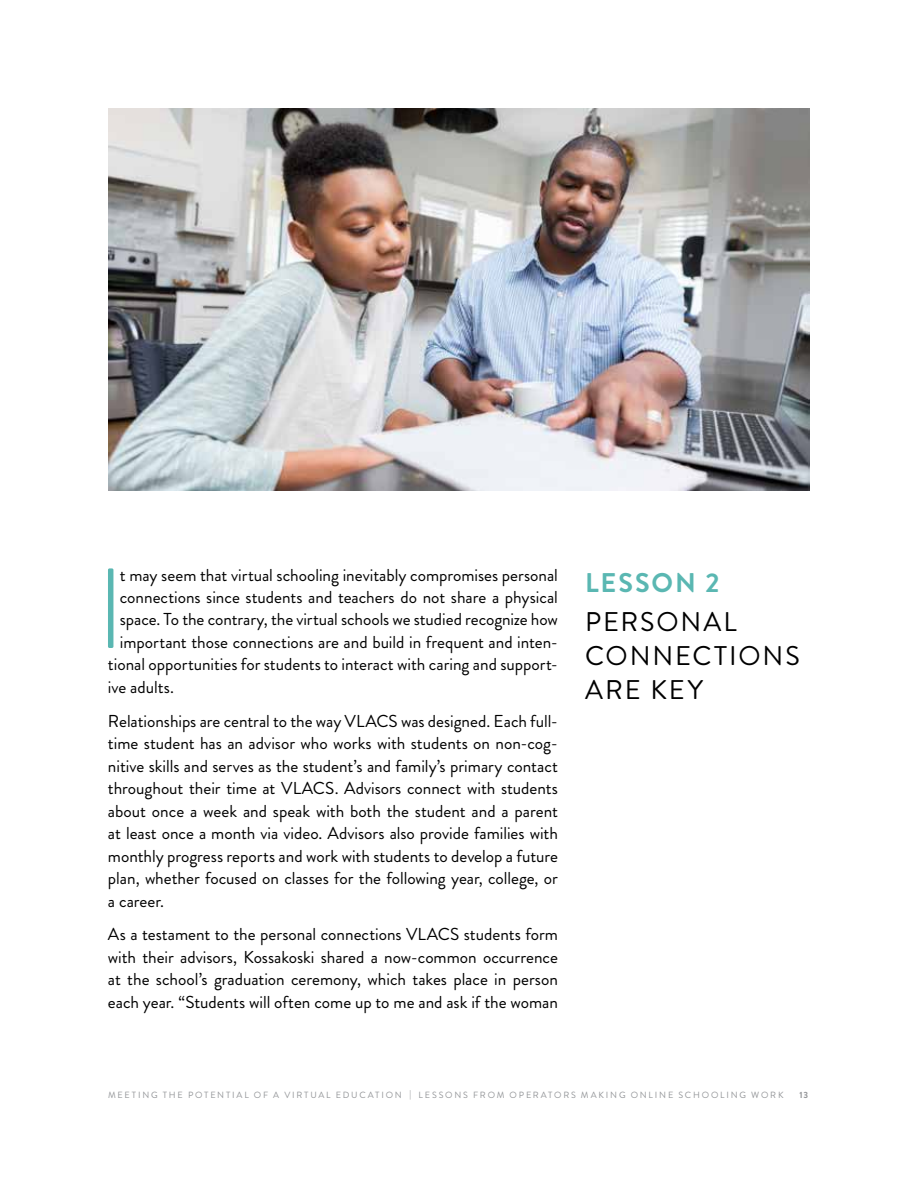
<style>
.page{position:relative;width:918px;height:1188px;background:#fff}
.page>*{position:absolute;margin:0;border:0;box-sizing:border-box;transform-origin:0 0}
.t1{font:300 113.7px "Brandon Grotesque";color:#5ab7b2}
.t2{font:27px/33.8px "Brandon Grotesque";letter-spacing:.07em;color:#000}
.t3{font:700 27px "Brandon Grotesque";letter-spacing:.07em;color:#5ab7b2}
.t4{font:17.25px/22.5px "Brandon Grotesque";color:#000;text-align:justify}
.t5{font:9px "Brandon Grotesque";letter-spacing:.2em;color:#939598}
.t6{font:700 9px "Brandon Grotesque";color:#939598}
</style>
<div class="page">
<img style="left:108px;top:108px;width:702px;height:382px">
<h1 class="t1" style="left:96px;top:531px;width:31px">I</h1>
<p class="t4" style="left:120px;top:564px;width:440px">t may seem that virtual schooling inevitably compromises personal</p>
<p class="t4" style="left:120px;top:586px;width:440px">connections since students and teachers do not share a physical</p>
<p class="t4" style="left:120px;top:609px;width:440px">space. To the contrary, the virtual schools we studied recognize how</p>
<p class="t4" style="left:120px;top:631px;width:440px">important those connections are and build in frequent and inten-</p>
<p class="t4" style="left:108px;top:654px;width:452px">tional opportunities for students to interact with caring and support-</p>
<p class="t4" style="left:108px;top:676px;width:67px">ive adults.</p>
<p class="t4" style="left:108px;top:710px;width:452px">Relationships are central to the way VLACS was designed. Each full&shy;time student has an advisor who works with students on non-cog&shy;nitive skills and serves as the student’s and family’s primary contact throughout their time at VLACS. Advisors connect with students about once a week and speak with both the student and a parent at least once a month via video. Advisors also provide families with monthly progress reports and work with students to develop a future plan, whether focused on classes for the following year, college, or a career.</p>
<p class="t4" style="left:108px;top:924px;width:452px">As a testament to the personal connections VLACS students form with their advisors, Kossakoski shared a now-common occurrence at the school’s graduation ceremony, which takes place in person each year. “Students will often come up to me and ask if the woman</p>
<h2 class="t3" style="left:585px;top:564px;width:136px">LESSON 2</h2>
<h2 class="t2" style="left:585px;top:606px;width:216px">PERSONAL<br>CONNECTIONS<br>ARE KEY</h2>
<p class="t5" style="left:108px;top:1089px;width:677px">MEETING THE POTENTIAL OF A VIRTUAL EDUCATION | LESSONS FROM OPERATORS MAKING ONLINE SCHOOLING WORK</p>
<p class="t6" style="left:800px;top:1089px;width:10px">13</p>
</div>
